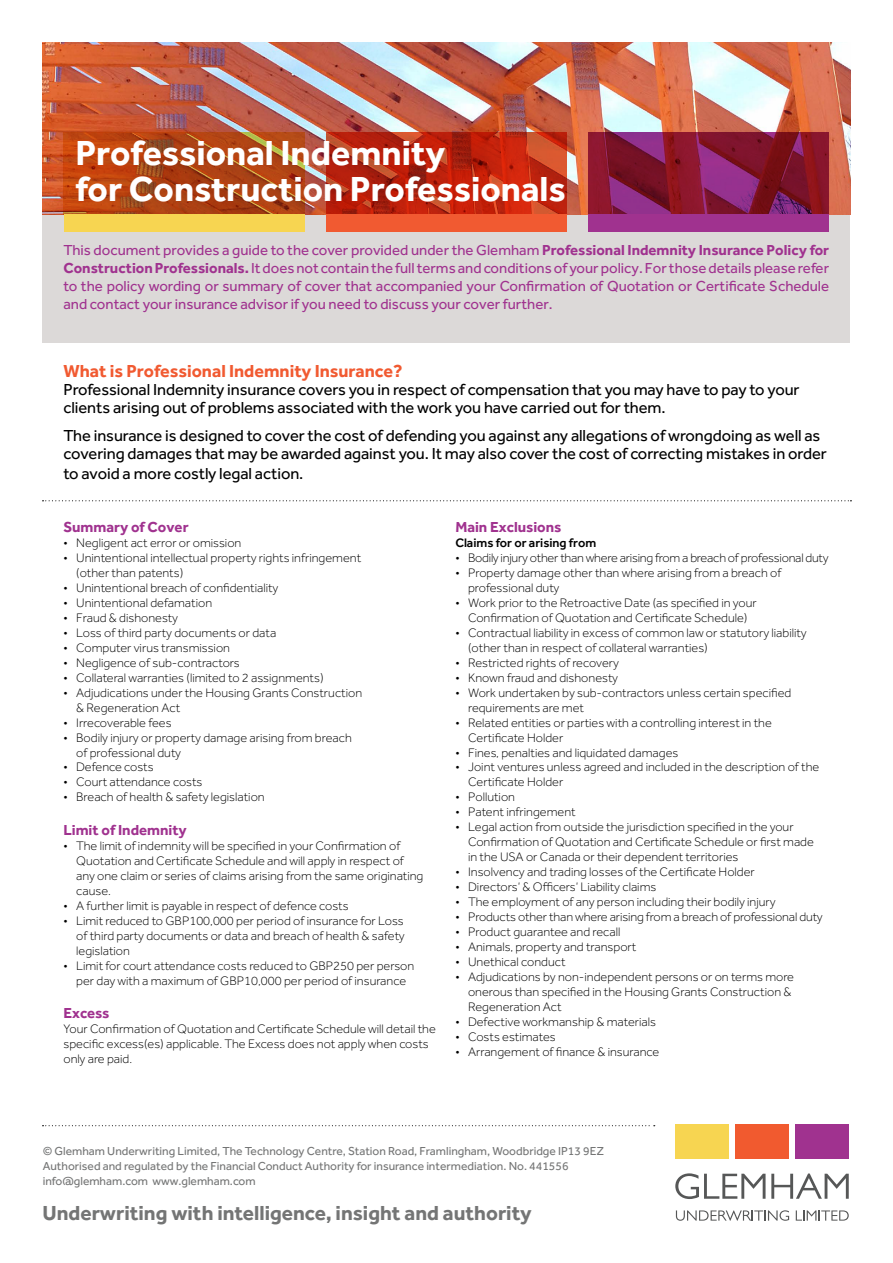
<style>
.page{position:relative;width:893px;height:1263px;background:#fff}
.page>*{position:absolute;margin:0;border:0;box-sizing:border-box;transform-origin:0 0}
.t1{font:700 36px/36px "Effra";color:#fff}
.t2{font:700 21px "Effra";color:#747575}
.t3{font:700 18px "Effra";color:#f15a31}
.t4{font:16.5px/18px "Effra";letter-spacing:-.005em;color:#000}
.t5{font:15px/18px "Effra";color:#a0328f;text-align:justify}
.t6{font:700 15px "Effra";color:#a0328f}
.t7{font:300 12.75px/15px "Effra";color:#000}
.t8{font:300 12.75px "Effra";letter-spacing:-.02em;color:#000}
.t9{font:500 12.75px "Effra";color:#000}
.t10{font:12px/15px "Effra";color:#747575}
.s1{font-weight:700}
</style>
<div class="page">
<div style="left:43px;top:215px;width:807px;height:127px;background:#dcd9d8"></div>
<img style="left:43px;top:43px;width:807px;height:172px">
<svg style="left:675px;top:1173px;width:90px;height:26px"></svg>
<svg style="left:771px;top:1173px;width:78px;height:26px"></svg>
<svg style="left:676px;top:1210px;width:113px;height:11px"></svg>
<svg style="left:796px;top:1210px;width:53px;height:10px"></svg>
<div style="left:675px;top:1124px;width:53px;height:34px;background:#f7d551"></div>
<div style="left:735px;top:1124px;width:53px;height:34px;background:#f15a2f"></div>
<div style="left:795px;top:1124px;width:54px;height:34px;background:#a0328f"></div>
<svg style="left:63px;top:132px;width:242px;height:83px"></svg>
<svg style="left:326px;top:132px;width:241px;height:83px"></svg>
<svg style="left:588px;top:132px;width:241px;height:83px"></svg>
<div style="left:64px;top:215px;width:241px;height:17px;background:#f7d551"></div>
<div style="left:326px;top:215px;width:241px;height:17px;background:#f15a31"></div>
<div style="left:588px;top:215px;width:241px;height:17px;background:#a0328f"></div>
<svg style="left:43px;top:1125px;width:612px;height:1px"></svg>
<svg style="left:43px;top:500px;width:808px;height:1px"></svg>
<h1 class="t1" style="left:75px;top:134px;width:492px">Professional Indemnity<br>for Construction Professionals</h1>
<p class="t5" style="left:63px;top:241px;width:767px">This document provides a guide to the cover provided under the Glemham <span class="s1">Professional Indemnity Insurance Policy for Construction Professionals.</span> It does not contain the full terms and conditions of your policy. For those details please refer to the policy wording or summary of cover that accompanied your Confirmation of Quotation or Certificate Schedule and contact your insurance advisor if you need to discuss your cover further.</p>
<h3 class="t3" style="left:63px;top:359px;width:341px">What is Professional Indemnity Insurance?</h3>
<p class="t4" style="left:63px;top:380px;width:738px">Professional Indemnity insurance covers you in respect of compensation that you may have to pay to your clients arising out of problems associated with the work you have carried out for them.</p>
<p class="t4" style="left:63px;top:426px;width:765px">The insurance is designed to cover the cost of defending you against any allegations of wrongdoing as well as covering damages that may be awarded against you. It may also cover the cost of correcting mistakes in order</p>
<p class="t4" style="left:63px;top:464px;width:242px">to avoid a more costly legal action.</p>
<p class="t6" style="left:63px;top:517px;width:127px">Summary of Cover</p>
<p class="t7" style="left:63px;top:535px;width:179px">• Negligent act error or omission</p>
<p class="t7" style="left:76px;top:550px;width:286px;text-indent:-13px">• Unintentional intellectual property rights infringement (other than patents)</p>
<p class="t7" style="left:63px;top:580px;width:216px">• Unintentional breach of confidentiality</p>
<p class="t7" style="left:63px;top:595px;width:150px">• Unintentional defamation</p>
<p class="t7" style="left:63px;top:610px;width:116px">• Fraud &amp; dishonesty</p>
<p class="t7" style="left:63px;top:625px;width:214px">• Loss of third party documents or data</p>
<p class="t7" style="left:63px;top:640px;width:168px">• Computer virus transmission</p>
<p class="t7" style="left:63px;top:655px;width:178px">• Negligence of sub-contractors</p>
<p class="t7" style="left:63px;top:670px;width:262px">• Collateral warranties (limited to 2 assignments)</p>
<p class="t7" style="left:76px;top:685px;width:288px;text-indent:-13px">• Adjudications under the Housing Grants Construction &amp; Regeneration Act</p>
<p class="t7" style="left:63px;top:715px;width:110px">• Irrecoverable fees</p>
<p class="t7" style="left:76px;top:730px;width:277px;text-indent:-13px">• Bodily injury or property damage arising from breach of professional duty</p>
<p class="t7" style="left:63px;top:760px;width:92px">• Defence costs</p>
<p class="t7" style="left:63px;top:775px;width:141px">• Court attendance costs</p>
<p class="t7" style="left:63px;top:790px;width:203px">• Breach of health &amp; safety legislation</p>
<p class="t6" style="left:63px;top:820px;width:125px">Limit of Indemnity</p>
<p class="t7" style="left:76px;top:838px;width:349px;text-indent:-13px">• The limit of indemnity will be specified in your Confirmation of Quotation and Certificate Schedule and will apply in respect of any one claim or series of claims arising from the same originating cause.</p>
<p class="t7" style="left:63px;top:898px;width:287px">• A further limit is payable in respect of defence costs</p>
<p class="t7" style="left:76px;top:913px;width:330px;text-align:justify;text-indent:-13px">• Limit reduced to GBP100,000 per period of insurance for Loss of third party documents or data and breach of health &amp; safety legislation</p>
<p class="t7" style="left:63px;top:958px;width:352px;text-align:center">• Limit for court attendance costs reduced to GBP250 per person per day with a maximum of GBP10,000 per period of insurance</p>
<p class="t6" style="left:63px;top:1003px;width:48px">Excess</p>
<p class="t7" style="left:63px;top:1021px;width:374px">Your Confirmation of Quotation and Certificate Schedule will detail the specific excess(es) applicable. The Excess does not apply when costs only are paid.</p>
<p class="t6" style="left:455px;top:517px;width:108px">Main Exclusions</p>
<p class="t9" style="left:455px;top:535px;width:142px">Claims for or arising from</p>
<p class="t8" style="left:455px;top:550px;width:375px">• Bodily injury other than where arising from a breach of professional duty</p>
<p class="t7" style="left:468px;top:565px;width:315px;text-indent:-13px">• Property damage other than where arising from a breach of professional duty</p>
<p class="t7" style="left:455px;top:595px;width:303px;text-align:center">• Work prior to the Retroactive Date (as specified in your<br>Confirmation of Quotation and Certificate Schedule)</p>
<p class="t7" style="left:468px;top:625px;width:340px;text-indent:-13px">• Contractual liability in excess of common law or statutory liability (other than in respect of collateral warranties)</p>
<p class="t7" style="left:455px;top:655px;width:165px">• Restricted rights of recovery</p>
<p class="t7" style="left:455px;top:670px;width:164px">• Known fraud and dishonesty</p>
<p class="t7" style="left:468px;top:685px;width:325px;text-indent:-13px">• Work undertaken by sub-contractors unless certain specified requirements are met</p>
<p class="t7" style="left:468px;top:715px;width:305px;text-indent:-13px">• Related entities or parties with a controlling interest in the<br>Certificate Holder</p>
<p class="t7" style="left:455px;top:745px;width:225px">• Fines, penalties and liquidated damages</p>
<p class="t7" style="left:468px;top:760px;width:353px;text-indent:-13px">• Joint ventures unless agreed and included in the description of the<br>Certificate Holder</p>
<p class="t7" style="left:455px;top:790px;width:61px">• Pollution</p>
<p class="t7" style="left:455px;top:805px;width:122px">• Patent infringement</p>
<p class="t7" style="left:468px;top:820px;width:347px;text-indent:-13px">• Legal action from outside the jurisdiction specified in the your<br>Confirmation of Quotation and Certificate Schedule or first made in the USA or Canada or their dependent territories</p>
<p class="t7" style="left:455px;top:865px;width:301px">• Insolvency and trading losses of the Certificate Holder</p>
<p class="t7" style="left:455px;top:880px;width:203px">• Directors’ &amp; Officers’ Liability claims</p>
<p class="t7" style="left:455px;top:895px;width:322px">• The employment of any person including their bodily injury</p>
<p class="t7" style="left:455px;top:910px;width:369px">• Products other than where arising from a breach of professional duty</p>
<p class="t7" style="left:455px;top:925px;width:167px">• Product guarantee and recall</p>
<p class="t7" style="left:455px;top:940px;width:183px">• Animals, property and transport</p>
<p class="t7" style="left:455px;top:955px;width:112px">• Unethical conduct</p>
<p class="t7" style="left:468px;top:970px;width:328px;text-indent:-13px">• Adjudications by non-independent persons or on terms more onerous than specified in the Housing Grants Construction &amp;<br>Regeneration Act</p>
<p class="t7" style="left:455px;top:1015px;width:202px">• Defective workmanship &amp; materials</p>
<p class="t7" style="left:455px;top:1029px;width:102px">• Costs estimates</p>
<p class="t7" style="left:455px;top:1044px;width:205px">• Arrangement of finance &amp; insurance</p>
<p class="t10" style="left:43px;top:1143px;width:563px">© Glemham Underwriting Limited, The Technology Centre, Station Road, Framlingham, Woodbridge IP13 9EZ<br>Authorised and regulated by the Financial Conduct Authority for insurance intermediation. No. 441556 info@glemham.com www.glemham.com</p>
<h2 class="t2" style="left:43px;top:1200px;width:491px">Underwriting with intelligence, insight and authority</h2>
</div>
